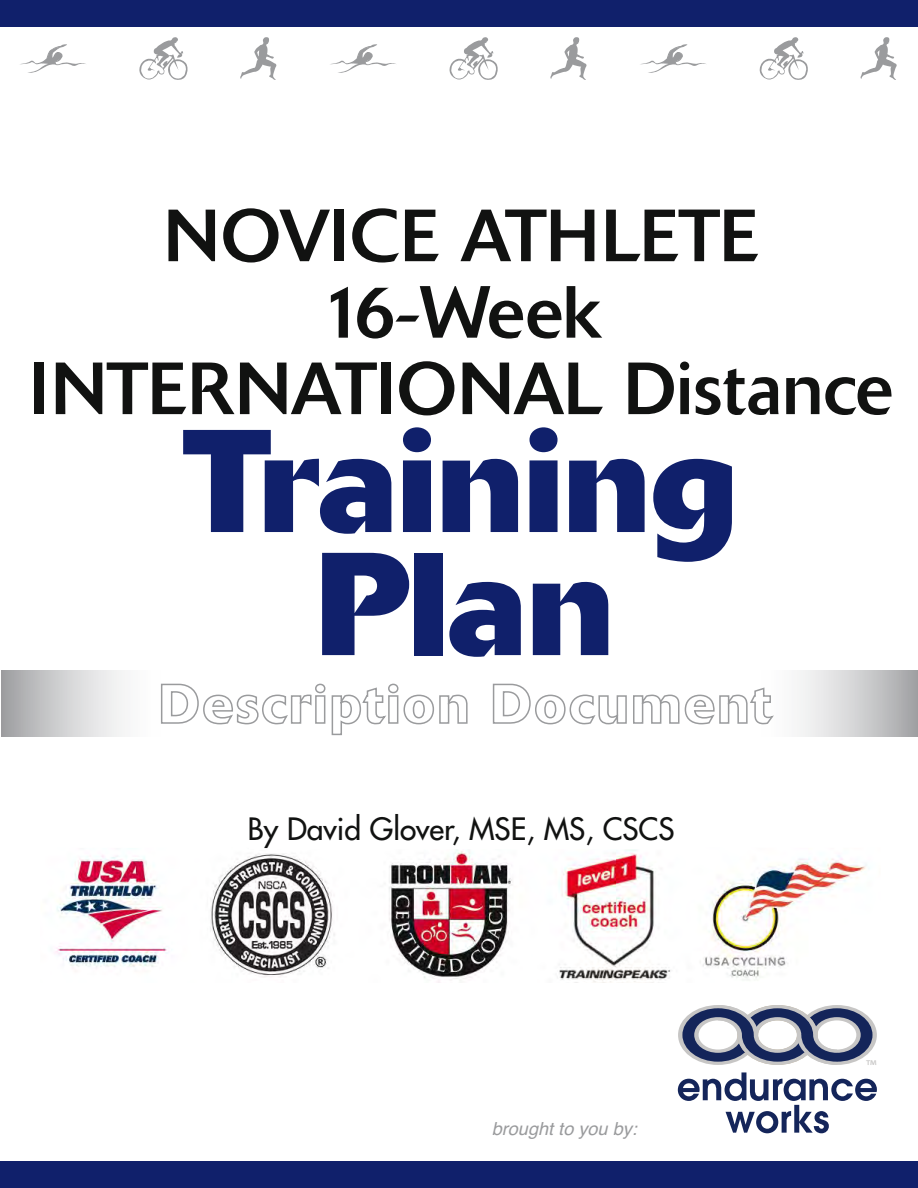
<style>
.page{position:relative;width:918px;height:1188px;background:#fff}
.page>*{position:absolute;margin:0;border:0;box-sizing:border-box;transform-origin:0 0}
.t1{font:700 144.6px/123px "Delta";color:#10206b;text-align:center}
.t2{font:73.05px/76.5px "Delta";color:#111211;text-align:center}
.t3{font:30px "Futura";color:#111211}
.t4{font:italic 18px "Helvetica";color:#9a9b9d}
.t5{font:17.4px "Myriad Pro";color:#c7c6c5}
</style>
<div class="page">
<svg style="left:20px;top:44px;width:66px;height:29px"></svg>
<svg style="left:139px;top:37px;width:49px;height:43px"></svg>
<svg style="left:240px;top:37px;width:36px;height:43px"></svg>
<svg style="left:330px;top:44px;width:66px;height:29px"></svg>
<svg style="left:449px;top:37px;width:49px;height:43px"></svg>
<svg style="left:550px;top:37px;width:37px;height:43px"></svg>
<svg style="left:640px;top:44px;width:66px;height:29px"></svg>
<svg style="left:759px;top:37px;width:49px;height:43px"></svg>
<svg style="left:861px;top:37px;width:36px;height:43px"></svg>
<div style="left:0;top:0;width:918px;height:27px;background:#10206b"></div>
<div style="left:0;top:1161px;width:918px;height:27px;background:#10206b"></div>
<div style="left:756px;top:670px;width:162px;height:66px;background:linear-gradient(to right,#fff,#aaabad)"></div>
<div style="left:2px;top:670px;width:163px;height:66px;background:linear-gradient(to right,#a8a8ab,#fff)"></div>
<svg style="left:160px;top:683px;width:308px;height:53px"></svg>
<svg style="left:492px;top:683px;width:282px;height:43px"></svg>
<svg style="left:678px;top:1072px;width:199px;height:61px"></svg>
<svg style="left:678px;top:1005px;width:199px;height:60px"></svg>
<img style="left:55px;top:849px;width:812px;height:134px">
<p class="t2" style="left:30px;top:198px;width:864px">NOVICE ATHLETE<br>16-Week<br>INTERNATIONAL Distance</p>
<h1 class="t1" style="left:183px;top:418px;width:556px">Training<br>Plan</h1>
<p class="t3" style="left:248px;top:810px;width:428px">B David Glover, MSE, MS, CSCS</p>
<p class="t3" style="left:264px;top:810px;width:16px">y</p>
<p class="t4" style="left:492px;top:1115px;width:147px">brought to you by:</p>
<p class="t5" style="left:866px;top:1055px;width:12px">™</p>
</div>
